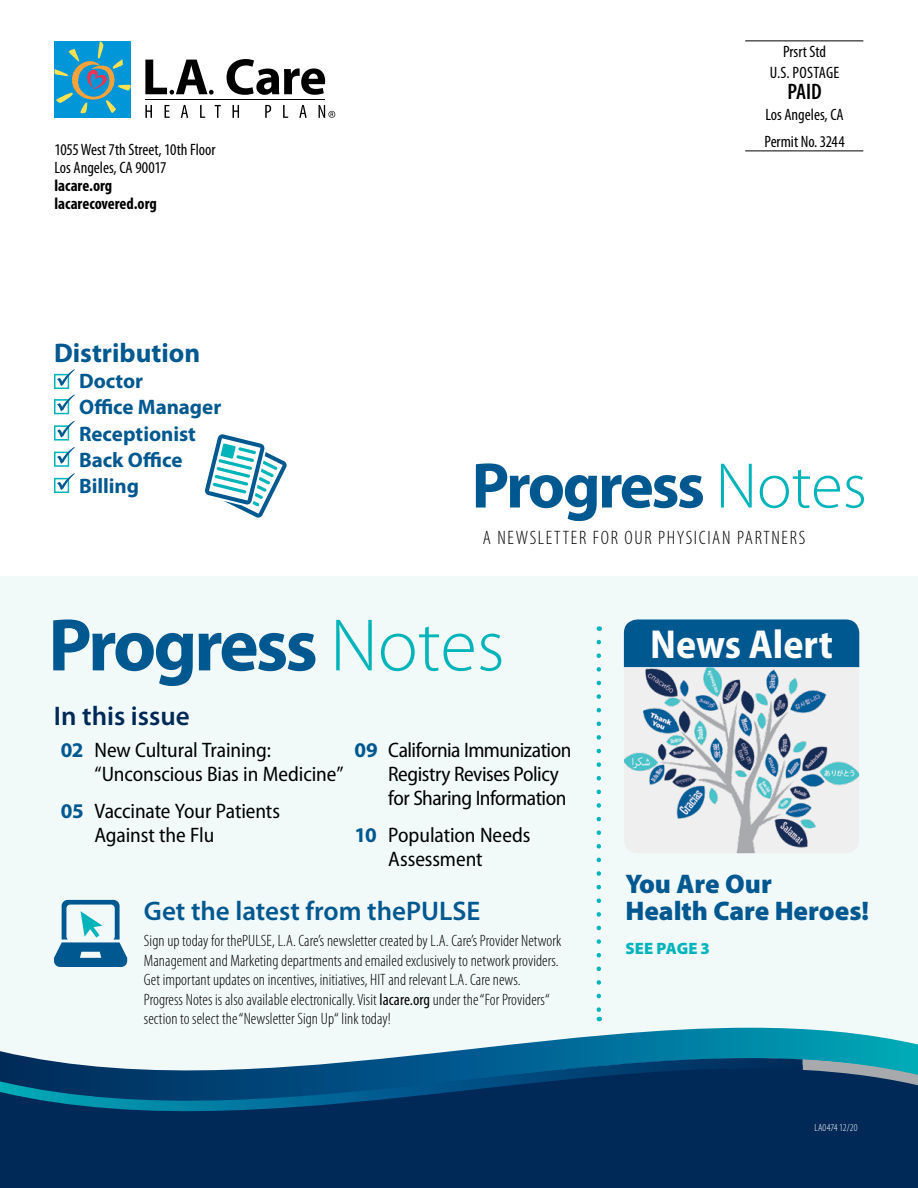
<style>
.page{position:relative;width:918px;height:1188px;background:#fff}
.page>*{position:absolute;margin:0;border:0;box-sizing:border-box;transform-origin:0 0}
.t1{font:700 semi-condensed 40.65px "Myriad Pro";color:#fff}
.t2{font:900 27px/27px "Myriad Pro";color:#005890}
.t3{font:600 27px "Myriad Pro";color:#005890}
.t4{font:700 27px "Myriad Pro";color:#005890}
.t5{font:600 27px "Myriad Pro";color:#002957}
.t6{font:600 condensed 22.5px "Myriad Pro";color:#000}
.t7{font:semi-condensed 21px/24px "Myriad Pro";letter-spacing:-.01em;color:#000101}
.t8{font:700 21px/26.2px "Myriad Pro";color:#005890}
.t9{font:300 condensed 19.5px "Myriad Pro";letter-spacing:.08em;color:#000}
.t10{font:300 condensed 16.5px/19.5px "Myriad Pro";letter-spacing:.005em;color:#000}
.t11{font:condensed 16.5px/21px "Myriad Pro";color:#000}
.t12{font:700 condensed 16.5px/18px "Myriad Pro";color:#000}
.t13{font:900 16.5px "Myriad Pro";letter-spacing:.01em;color:#00b4ba}
.t14{font:300 condensed 10.5px "Myriad Pro";letter-spacing:.005em;color:#fff}
.s1{font-weight:700;font-stretch:normal;color:#005890}
.s2{font-weight:400}
</style>
<div class="page">
<div style="left:0;top:576px;width:918px;height:612px;background:#f1f9f9"></div>
<div style="left:0;top:1116px;width:918px;height:72px;background:#002957"></div>
<svg style="left:0;top:1028px;width:918px;height:88px"></svg>
<svg style="left:803px;top:1059px;width:115px;height:30px;background:#3a7088"></svg>
<svg style="left:0;top:1058px;width:803px;height:68px;background:#0c4571"></svg>
<svg style="left:597px;top:642px;width:4px;height:379px"></svg>
<hr style="left:745px;top:40px;width:118px;height:1px;background:#000">
<hr style="left:745px;top:151px;width:118px;height:1px;background:#000">
<svg style="left:145px;top:60px;width:69px;height:35px"></svg>
<svg style="left:227px;top:59px;width:98px;height:36px"></svg>
<hr style="left:145px;top:100px;width:180px;height:1px;background:#000">
<svg style="left:145px;top:105px;width:7px;height:13px"></svg>
<svg style="left:165px;top:105px;width:5px;height:13px"></svg>
<svg style="left:181px;top:105px;width:7px;height:13px"></svg>
<svg style="left:200px;top:105px;width:5px;height:13px"></svg>
<svg style="left:215px;top:105px;width:6px;height:13px"></svg>
<svg style="left:233px;top:105px;width:6px;height:13px"></svg>
<svg style="left:265px;top:105px;width:6px;height:13px"></svg>
<svg style="left:283px;top:105px;width:5px;height:13px"></svg>
<svg style="left:299px;top:105px;width:8px;height:13px"></svg>
<div style="left:54px;top:42px;width:77px;height:76px;background:#0096d7"></div>
<svg style="left:54px;top:42px;width:77px;height:72px"></svg>
<svg style="left:319px;top:105px;width:16px;height:13px"></svg>
<div style="left:624px;top:619px;width:235px;height:48px;background:#005890"></div>
<img style="left:624px;top:667px;width:235px;height:186px">
<svg style="left:205px;top:434px;width:82px;height:84px"></svg>
<svg style="left:54px;top:369px;width:21px;height:45px"></svg>
<svg style="left:54px;top:421px;width:21px;height:20px"></svg>
<svg style="left:54px;top:447px;width:21px;height:20px"></svg>
<svg style="left:54px;top:473px;width:21px;height:20px"></svg>
<svg style="left:54px;top:900px;width:73px;height:67px"></svg>
<svg style="left:721px;top:464px;width:143px;height:44px"></svg>
<svg style="left:476px;top:463px;width:227px;height:58px"></svg>
<svg style="left:336px;top:620px;width:165px;height:51px"></svg>
<svg style="left:53px;top:619px;width:262px;height:67px"></svg>
<p class="t11" style="left:54px;top:140px;width:163px;line-height:18px">1055 West 7th Street, 10th Floor<br>Los Angeles, CA 90017</p>
<p class="t12" style="left:54px;top:176px;width:104px">lacare.org lacarecovered.org</p>
<p class="t11" style="left:770px;top:40px;width:71px;text-align:center">Prsrt Std<br>U.S. POSTAGE</p>
<h3 class="t6" style="left:787px;top:77px;width:36px">PAID</h3>
<p class="t11" style="left:764px;top:100px;width:82px;line-height:27.8px">Los Angeles, CA<br>Permit No. 3244</p>
<p class="t4" style="left:54px;top:335px;width:148px">Distribution</p>
<p class="t8" style="left:79px;top:367px;width:144px">Doctor<br>Office Manager<br>Receptionist<br>Back Office<br>Billing</p>
<p class="t9" style="left:483px;top:528px;width:324px">A NEWSLETTER FOR OUR PHYSICIAN PARTNERS</p>
<p class="t5" style="left:54px;top:699px;width:137px">In this issue</p>
<p class="t7" style="left:94px;top:738px;width:251px;text-indent:-34px"><span class="s1">02</span> New Cultural Training: “Unconscious Bias in Medicine”</p>
<p class="t7" style="left:94px;top:800px;width:187px;text-indent:-34px"><span class="s1">05</span> Vaccinate Your Patients<br>Against the Flu</p>
<p class="t7" style="left:388px;top:738px;width:185px;text-indent:-34px"><span class="s1">09</span> California Immunization<br>Registry Revises Policy for Sharing Information</p>
<p class="t7" style="left:388px;top:824px;width:144px;text-indent:-34px"><span class="s1">10</span> Population Needs<br>Assessment</p>
<p class="t1" style="left:650px;top:622px;width:184px">News Alert</p>
<p class="t3" style="left:144px;top:894px;width:338px">Get the latest from thePULSE</p>
<p class="t10" style="left:144px;top:931px;width:419px">Sign up today for thePULSE, L.A. Care’s newsletter created by L.A. Care’s Provider Network Management and Marketing departments and emailed exclusively to network providers.<br>Get important updates on incentives, initiatives, HIT and relevant L.A. Care news.<br>Progress Notes is also available electronically. Visit <span class="s2">lacare.org</span> under the “For Providers“ section to select the “Newsletter Sign Up“ link today!</p>
<p class="t2" style="left:625px;top:869px;width:245px">You Are Our<br>Health Care Heroes!</p>
<p class="t13" style="left:626px;top:937px;width:86px">SEE PAGE 3</p>
<p class="t14" style="left:814px;top:1122px;width:45px">LA0474 12/20</p>
</div>
